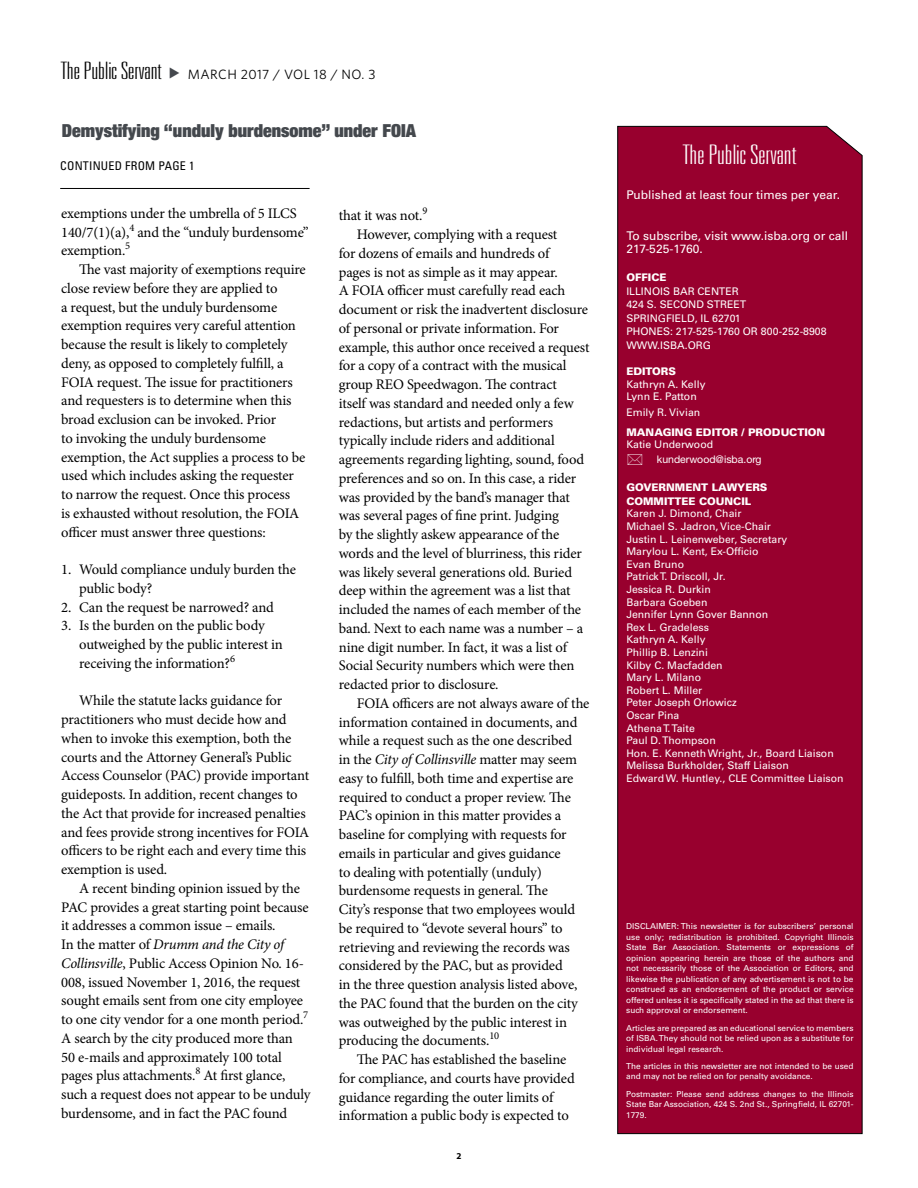
<style>
.page{position:relative;width:918px;height:1188px;background:#fff}
.page>*{position:absolute;margin:0;border:0;box-sizing:border-box;transform-origin:0 0}
.t1{font:100 ultra-condensed 27px "Univers LT Std";color:#fff;scale:1.41 1}
.t2{font:100 ultra-condensed 24px "Univers LT Std";color:#000;scale:1.41 1}
.t3{font:900 condensed 18px "Helvetica Neue LT Std";color:#44484d}
.t4{font:14.7px/18.8px "Minion Pro";letter-spacing:-.015em;color:#000}
.t5{font:13.5px "Whitney";letter-spacing:.03em;color:#000}
.t6{font:12px/13.5px "Univers LT Std";color:#fff}
.t7{font:condensed 12px "Univers LT Std";letter-spacing:.02em;color:#000}
.t8{font:10.5px/12.6px "Univers LT Std";color:#fff}
.t9{font:900 10.5px/13.5px "Univers LT Std";color:#fff}
.t10{font:10.5px "Helvetica Neue LT Std";color:#fff}
.t11{font:700 9px "Myriad Pro";color:#000}
.t12{font:8.25px/10.5px "Univers LT Std";color:#fff}
.s1{font-style:italic}
</style>
<div class="page">
<div style="left:617px;top:126px;width:246px;height:1008px;background:#98002e"></div>
<hr style="left:60px;top:188px;width:250px;height:1px;background:#000">
<svg style="left:628px;top:454px;width:14px;height:11px"></svg>
<h2 class="t2" style="left:61px;top:58px;width:73px">The Public Servant</h2>
<p class="t5" style="left:188px;top:65px;width:189px">MARCH 2017 / VOL 18 / NO. 3</p>
<p class="t3" style="left:62px;top:119px;width:356px">Demystifying “unduly burdensome” under FOIA</p>
<p class="t7" style="left:60px;top:158px;width:136px">CONTINUED FROM PAGE 1</p>
<p class="t4" style="left:61px;top:204px;width:249px">exemptions under the umbrella of 5 ILCS<br>140/7(1)(a),<sup>4</sup> and the “unduly burdensome” exemption.<sup>5</sup></p>
<p class="t4" style="left:61px;top:260px;width:246px;text-indent:18px">The vast majority of exemptions require close review before they are applied to<br>a request, but the unduly burdensome exemption requires very careful attention because the result is likely to completely deny, as opposed to completely fulfill, a FOIA request. The issue for practitioners and requesters is to determine when this broad exclusion can be invoked. Prior<br>to invoking the unduly burdensome exemption, the Act supplies a process to be used which includes asking the requester to narrow the request. Once this process<br>is exhausted without resolution, the FOIA officer must answer three questions:</p>
<p class="t4" style="left:79px;top:560px;width:218px;text-indent:-18px">1. Would compliance unduly burden the public body?</p>
<p class="t4" style="left:61px;top:598px;width:214px">2. Can the request be narrowed? and</p>
<p class="t4" style="left:79px;top:616px;width:205px;text-indent:-18px">3. Is the burden on the public body outweighed by the public interest in receiving the information?<sup>6</sup></p>
<p class="t4" style="left:61px;top:691px;width:250px;text-indent:18px">While the statute lacks guidance for practitioners who must decide how and when to invoke this exemption, both the courts and the Attorney General’s Public Access Counselor (PAC) provide important guideposts. In addition, recent changes to the Act that provide for increased penalties and fees provide strong incentives for FOIA officers to be right each and every time this exemption is used.</p>
<p class="t4" style="left:61px;top:879px;width:251px;text-indent:18px">A recent binding opinion issued by the PAC provides a great starting point because it addresses a common issue – emails.<br>In the matter of <span class="s1">Drumm and the City of Collinsville</span>, Public Access Opinion No. 16- 008, issued November 1, 2016, the request sought emails sent from one city employee to one city vendor for a one month period.<sup>7<br></sup>A search by the city produced more than<br>50 e-mails and approximately 100 total pages plus attachments.<sup>8</sup> At first glance, such a request does not appear to be unduly burdensome, and in fact the PAC found</p>
<p class="t4" style="left:339px;top:206px;width:90px">that it was not.<sup>9</sup></p>
<p class="t4" style="left:357px;top:225px;width:202px">However, complying with a request</p>
<p class="t4" style="left:339px;top:244px;width:212px">for dozens of emails and hundreds of</p>
<p class="t4" style="left:339px;top:263px;width:221px">pages is not as simple as it may appear.</p>
<p class="t4" style="left:339px;top:281px;width:228px">A FOIA officer must carefully read each</p>
<p class="t4" style="left:339px;top:300px;width:251px">document or risk the inadvertent disclosure</p>
<p class="t4" style="left:339px;top:319px;width:222px">of personal or private information. For</p>
<p class="t4" style="left:339px;top:338px;width:252px">example, this author once received a request</p>
<p class="t4" style="left:339px;top:356px;width:229px">for a copy of a contract with the musical</p>
<p class="t4" style="left:339px;top:375px;width:220px">group REO Speedwagon. The contract</p>
<p class="t4" style="left:339px;top:394px;width:236px">itself was standard and needed only a few</p>
<p class="t4" style="left:339px;top:413px;width:216px">redactions, but artists and performers</p>
<p class="t4" style="left:339px;top:431px;width:217px">typically include riders and additional</p>
<p class="t4" style="left:339px;top:450px;width:247px">agreements regarding lighting, sound, food</p>
<p class="t4" style="left:339px;top:469px;width:239px">preferences and so on. In this case, a rider</p>
<p class="t4" style="left:339px;top:488px;width:233px">was provided by the band’s manager that</p>
<p class="t4" style="left:339px;top:506px;width:222px">was several pages of fine print. Judging</p>
<p class="t4" style="left:339px;top:525px;width:222px">by the slightly askew appearance of the</p>
<p class="t4" style="left:339px;top:544px;width:245px">words and the level of blurriness, this rider</p>
<p class="t4" style="left:339px;top:563px;width:235px">was likely several generations old. Buried</p>
<p class="t4" style="left:339px;top:581px;width:233px">deep within the agreement was a list that</p>
<p class="t4" style="left:339px;top:600px;width:244px">included the names of each member of the</p>
<p class="t4" style="left:339px;top:619px;width:246px">band. Next to each name was a number – a</p>
<p class="t4" style="left:339px;top:638px;width:230px">nine digit number. In fact, it was a list of</p>
<p class="t4" style="left:339px;top:656px;width:237px">Social Security numbers which were then</p>
<p class="t4" style="left:339px;top:675px;width:161px">redacted prior to disclosure.</p>
<p class="t4" style="left:357px;top:694px;width:234px">FOIA officers are not always aware of the</p>
<p class="t4" style="left:339px;top:713px;width:240px">information contained in documents, and</p>
<p class="t4" style="left:339px;top:731px;width:235px">while a request such as the one described</p>
<p class="t4" style="left:339px;top:750px;width:240px">in the <span class="s1">City of Collinsville</span> matter may seem</p>
<p class="t4" style="left:339px;top:769px;width:236px">easy to fulfill, both time and expertise are</p>
<p class="t4" style="left:339px;top:788px;width:234px">required to conduct a proper review. The</p>
<p class="t4" style="left:339px;top:806px;width:224px">PAC’s opinion in this matter provides a</p>
<p class="t4" style="left:339px;top:825px;width:229px">baseline for complying with requests for</p>
<p class="t4" style="left:339px;top:844px;width:223px">emails in particular and gives guidance</p>
<p class="t4" style="left:339px;top:863px;width:205px">to dealing with potentially (unduly)</p>
<p class="t4" style="left:339px;top:881px;width:211px">burdensome requests in general. The</p>
<p class="t4" style="left:339px;top:900px;width:238px">City’s response that two employees would</p>
<p class="t4" style="left:339px;top:919px;width:225px">be required to “devote several hours” to</p>
<p class="t4" style="left:339px;top:938px;width:232px">retrieving and reviewing the records was</p>
<p class="t4" style="left:339px;top:956px;width:225px">considered by the PAC, but as provided</p>
<p class="t4" style="left:339px;top:975px;width:240px">in the three question analysis listed above,</p>
<p class="t4" style="left:339px;top:994px;width:241px">the PAC found that the burden on the city</p>
<p class="t4" style="left:339px;top:1013px;width:230px">was outweighed by the public interest in</p>
<p class="t4" style="left:339px;top:1031px;width:162px">producing the documents.<sup>10</sup></p>
<p class="t4" style="left:357px;top:1050px;width:211px">The PAC has established the baseline</p>
<p class="t4" style="left:339px;top:1069px;width:237px">for compliance, and courts have provided</p>
<p class="t4" style="left:339px;top:1088px;width:216px">guidance regarding the outer limits of</p>
<p class="t4" style="left:339px;top:1106px;width:232px">information a public body is expected to</p>
<p class="t11" style="left:457px;top:1150px;width:6px">2</p>
<h1 class="t1" style="left:683px;top:141px;width:82px">The Public Servant</h1>
<p class="t6" style="left:626px;top:189px;width:215px">Published at least four times per year.</p>
<p class="t6" style="left:626px;top:229px;width:223px">To subscribe, visit www.isba.org or call<br>217-525-1760.</p>
<p class="t9" style="left:626px;top:271px;width:42px">OFFICE</p>
<p class="t8" style="left:626px;top:284px;width:202px;line-height:13.5px">Illi nois bar center<br>424 S. Second Street<br>Spri ngfi eld, IL 62701<br>PHones: 217-525-1760 OR 800-252-8908 www.isba.org</p>
<p class="t9" style="left:626px;top:364px;width:51px">EDITORS</p>
<p class="t8" style="left:626px;top:378px;width:81px">Kathryn A. Kelly<br>Lynn E. Patton</p>
<p class="t8" style="left:626px;top:406px;width:75px">Emily R. Vivian</p>
<p class="t9" style="left:626px;top:425px;width:200px">MANAGING EDITOR / PRODUCTION</p>
<p class="t8" style="left:626px;top:438px;width:88px">Katie Underwood</p>
<p class="t10" style="left:657px;top:453px;width:106px">kunderwood@isba.org</p>
<p class="t9" style="left:626px;top:481px;width:143px">GOVERNMENT LAWYERS<br>COMMITTEE COUNCIL</p>
<p class="t8" style="left:626px;top:507px;width:209px">Karen J. Dimond, Chair<br>Michael S. Jadron, Vice-Chair<br>Justin L. Leinenweber, Secretary<br>Marylou L. Kent, Ex-Officio<br>Evan Bruno<br>Patrick T. Driscoll, Jr.<br>Jessica R. Durkin<br>Barbara Goeben<br>Jennifer Lynn Gover Bannon<br>Rex L. G radeless<br>Kathryn A. Kelly<br>Phillip B. Lenzini<br>Kilby C. Macfadden<br>Mary L. Milano<br>Robert L. Miller<br>Peter Joseph Orlowicz<br>Oscar Pina<br>Athena T. Taite<br>Paul D. Thompson<br>Hon. E. Kenneth Wright, Jr., Board Liaison<br>Melissa Burkholder, Staff Liaison<br>Edward W. Huntley., CLE</p>
<p class="t8" style="left:751px;top:772px;width:95px">Committee Liaison</p>
<p class="t12" style="left:626px;top:921px;width:229px;text-align:justify">Disclaim er: This newsletter is for subscribers’ personal use only; redistribution is prohibited. Copyright Illinois State Bar Association. Statements or expressions of opinion appearing herein are those of the authors and not necessarily those of the Association or Editors, and likewise the publication of any advertisement is not to be construed as an endorsement of the product or service offered unless it is specifically stated in the ad that there is such approval or endorsement.</p>
<p class="t12" style="left:626px;top:1023px;width:229px">Articles are prepared as an educational service to members of ISBA</p>
<p class="t12" style="left:626px;top:1033px;width:229px;text-indent:29px">. They should not be relied upon as a substitute for individual legal research.</p>
<p class="t12" style="left:626px;top:1061px;width:229px">The articles in this newsletter are not intended to be used and may not be relied on for penalty avoidance.</p>
<p class="t12" style="left:626px;top:1089px;width:229px;text-align:justify">Postmaster: Please send address changes to the Illinois State Bar Association, 424 S. 2nd St., Springfield, IL 62701- 1779.</p>
</div>
